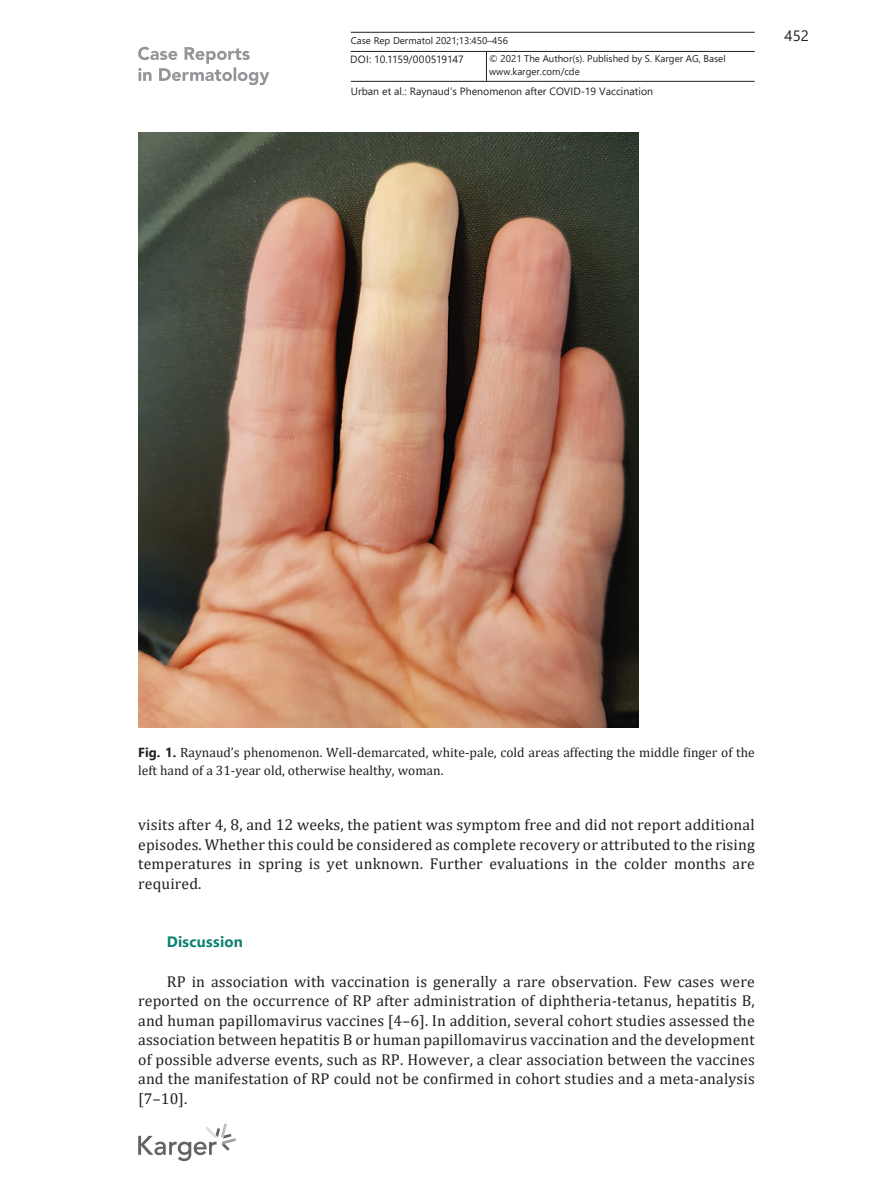
<style>
.page{position:relative;width:893px;height:1191px;background:#fff}
.page>*{position:absolute;margin:0;border:0;box-sizing:border-box;transform-origin:0 0}
.t1{font:15.75px/19.5px "Cambria";letter-spacing:.01em;color:#231f20;text-align:justify}
.t2{font:700 15px "Segoe UI";letter-spacing:.015em;color:#0c8270}
.t3{font:15px "Segoe UI";color:#231f20}
.t4{font:13.5px/17.4px "Cambria";color:#231f20}
.t5{font:10.5px "Segoe UI";letter-spacing:.005em;color:#231f20}
.t6{font:9.75px "Segoe UI";color:#231f20}
.s1{font-family:"Segoe UI";font-weight:700;font-size:13.2px}
</style>
<div class="page">
<svg style="left:138px;top:47px;width:131px;height:38px"></svg>
<hr style="left:351px;top:51px;width:404px;height:1px;background:#231f20">
<hr style="left:351px;top:81px;width:404px;height:1px;background:#231f20">
<hr style="left:351px;top:32px;width:404px;height:1px;background:#231f20">
<hr style="left:486px;top:51px;width:1px;height:30px;background:#231f20">
<svg style="left:138px;top:1123px;width:98px;height:38px"></svg>
<img style="left:138px;top:133px;width:500px;height:594px">
<p class="t6" style="left:351px;top:31px;width:159px">Case Rep Dermatol 2021;13:450–456</p>
<p class="t5" style="left:350px;top:49px;width:115px">DOI: 10.1159/000519147</p>
<p class="t6" style="left:489px;top:50px;width:238px">© 2021 The Author(s). Published by S. Karger AG, Basel</p>
<p class="t6" style="left:489px;top:62px;width:92px">www.karger.com/cde</p>
<p class="t5" style="left:351px;top:81px;width:304px">Urban et al.: Raynaud’s Phenomenon after COVID-19 Vaccination</p>
<p class="t3" style="left:785px;top:22px;width:26px">452</p>
<p class="t4" style="left:138px;top:743px;width:618px"><span class="s1">Fig. 1.</span> Raynaud’s phenomenon. Well-demarcated, white-pale, cold areas affecting the middle finger of the left hand of a 31-year old, otherwise healthy, woman.</p>
<p class="t1" style="left:138px;top:815px;width:618px">visits after 4, 8, and 12 weeks, the patient was symptom free and did not report additional episodes. Whether this could be considered as complete recovery or attributed to the rising temperatures in spring is yet unknown. Further evaluations in the colder months are required.</p>
<p class="t2" style="left:167px;top:928px;width:77px">Discussion</p>
<p class="t1" style="left:138px;top:971px;width:618px;text-indent:29px">RP in association with vaccination is generally a rare observation. Few cases were reported on the occurrence of RP after administration of diphtheria-tetanus, hepatitis B, and human papillomavirus vaccines [4–6]. In addition, several cohort studies assessed the association between hepatitis B or human papillomavirus vaccination and the development of possible adverse events, such as RP. However, a clear association between the vaccines and the manifestation of RP could not be confirmed in cohort studies and a meta-analysis [7–10].</p>
</div>
